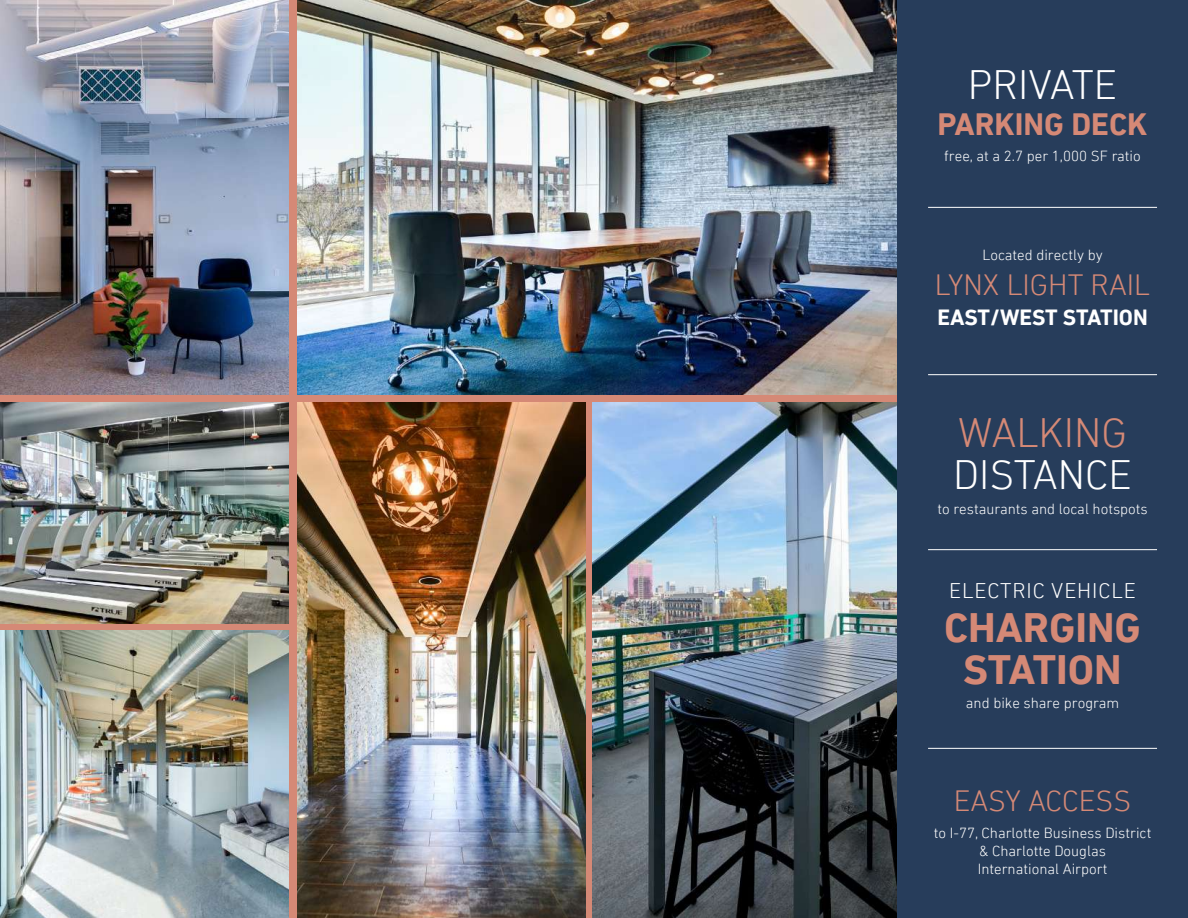
<style>
.page{position:relative;width:1188px;height:918px;background:#fff}
.page>*{position:absolute;margin:0;border:0;box-sizing:border-box;transform-origin:0 0}
.t1{font:300 42px "DIN Next LT Pro";color:#fff}
.t2{font:700 42px/42px "DIN Next LT Pro";color:#d58976;text-align:center}
.t3{font:300 42px "DIN Next LT Pro";color:#d58976}
.t4{font:700 31.5px "DIN Next LT Pro";color:#d58976}
.t5{font:300 30px "DIN Next LT Pro";color:#d58976}
.t6{font:700 22.5px "DIN Next LT Pro";color:#fff}
.t7{font:300 21.75px "DIN Next LT Pro";letter-spacing:.04em;color:#fff}
.t8{font:300 15px/18px "DIN Next LT Pro";color:#fff;text-align:center}
</style>
<div class="page">
<div style="left:0;top:0;width:897px;height:918px;background:#d58976"></div>
<img style="left:297px;top:0;width:600px;height:395px">
<img style="left:0;top:631px;width:288px;height:287px">
<img style="left:297px;top:402px;width:288px;height:516px">
<img style="left:593px;top:402px;width:304px;height:516px">
<img style="left:0;top:0;width:288px;height:395px">
<img style="left:0;top:402px;width:288px;height:221px">
<div style="left:897px;top:0;width:291px;height:918px;background:#273d5b"></div>
<hr style="left:928px;top:207px;width:229px;height:1px;background:#fff">
<hr style="left:928px;top:374px;width:229px;height:1px;background:#fff">
<hr style="left:928px;top:549px;width:229px;height:1px;background:#fff">
<hr style="left:928px;top:748px;width:229px;height:1px;background:#fff">
<h1 class="t1" style="left:968px;top:61px;width:151px">PRIVATE</h1>
<h2 class="t4" style="left:938px;top:105px;width:212px">PARKING DECK</h2>
<p class="t8" style="left:944px;top:146px;width:198px">free, at a 2.7 per 1,000 SF ratio</p>
<p class="t8" style="left:982px;top:245px;width:122px">Located directly by</p>
<h3 class="t5" style="left:935px;top:268px;width:217px">LYNX LIGHT RAIL</h3>
<h3 class="t6" style="left:937px;top:304px;width:212px">EAST/WEST STATION</h3>
<h1 class="t3" style="left:958px;top:409px;width:170px">WALKING</h1>
<h1 class="t1" style="left:953px;top:451px;width:180px">DISTANCE</h1>
<p class="t8" style="left:937px;top:500px;width:212px">to restaurants and local hotspots</p>
<h3 class="t7" style="left:949px;top:578px;width:188px">ELECTRIC VEHICLE</h3>
<h1 class="t2" style="left:944px;top:607px;width:198px">CHARGING<br>STATION</h1>
<p class="t8" style="left:966px;top:694px;width:155px">and bike share program</p>
<h3 class="t5" style="left:954px;top:784px;width:179px">EASY ACCESS</h3>
<p class="t8" style="left:934px;top:823px;width:219px">to I-77, Charlotte Business District &amp; Charlotte Douglas<br>International Airport</p>
</div>
